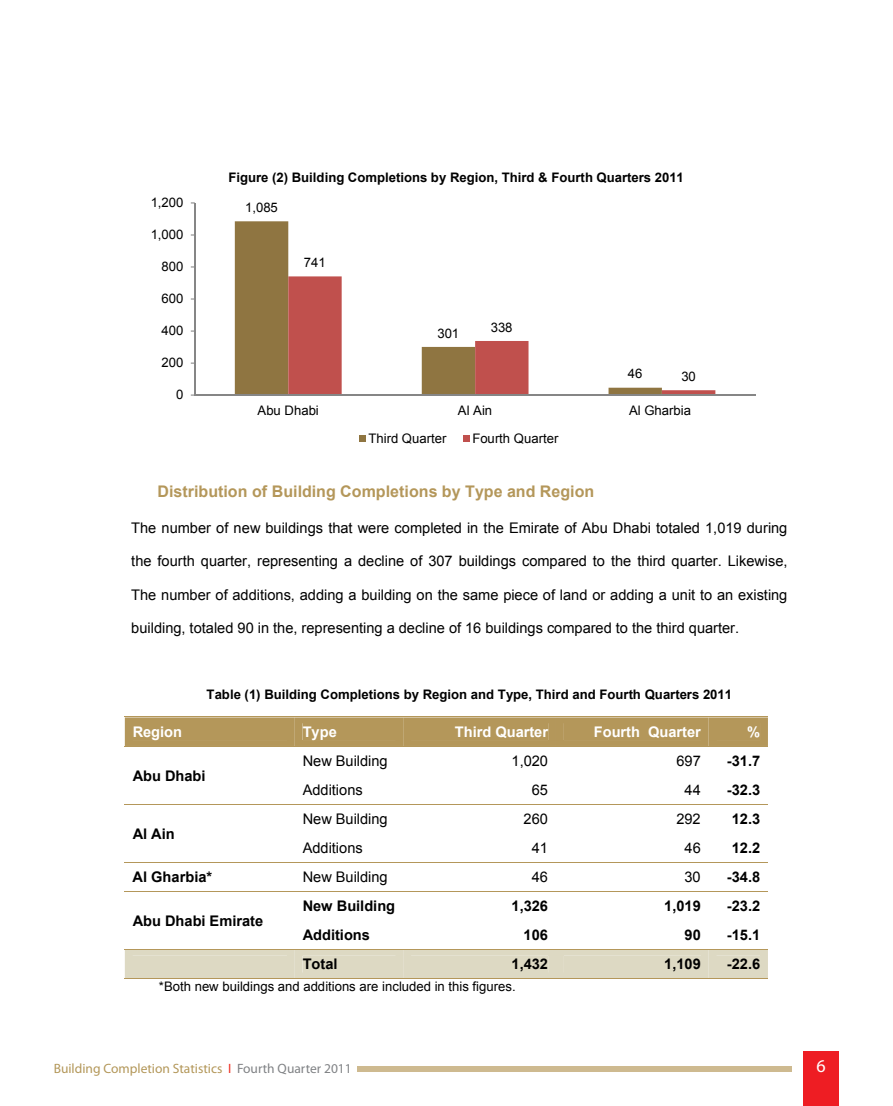
<style>
.page{position:relative;width:893px;height:1106px;background:#fff}
.page>*{position:absolute;margin:0;border:0;box-sizing:border-box;transform-origin:0 0}
.t1{font:18px "Myriad Pro";color:#fff}
.t2{font:700 16.05px "Arial";color:#b4975a}
.t3{font:14.55px "Arial";color:#000}
.t4{font:700 14.55px "Arial";color:#000}
.t5{font:700 14.55px "Arial";color:#fff}
.t6{font:13.5px "Myriad Pro";color:#b39759}
.t7{font:13.2px "Arial";color:#000}
.t8{font:700 13.2px "Arial";color:#000}
.s1{color:#ee2e22}
.s2{color:#808285}
</style>
<div class="page">
<div style="left:357px;top:1066px;width:435px;height:6px;background:#ceba90"></div>
<div style="left:803px;top:1052px;width:36px;height:54px;background:#ee1d23"></div>
<div style="left:125px;top:717px;width:643px;height:29px;background:#b4975a"></div>
<div style="left:716px;top:723px;width:44px;height:17px;background:#b4975a"></div>
<hr style="left:125px;top:716px;width:643px;height:1px;background:#b4975a">
<hr style="left:125px;top:746px;width:643px;height:1px;background:#b4975a">
<hr style="left:125px;top:804px;width:643px;height:1px;background:#b4975a">
<hr style="left:125px;top:861px;width:643px;height:1px;background:#b4975a">
<hr style="left:125px;top:891px;width:643px;height:1px;background:#b4975a">
<div style="left:125px;top:950px;width:643px;height:28px;background:#ddd9c3"></div>
<div style="left:716px;top:955px;width:44px;height:17px;background:#ddd9c3"></div>
<hr style="left:125px;top:949px;width:643px;height:1px;background:#b4975a">
<hr style="left:125px;top:978px;width:643px;height:1px;background:#b4975a">
<div style="left:235px;top:221px;width:54px;height:173px;background:#8f7541"></div>
<svg style="left:288px;top:276px;width:427px;height:118px"></svg>
<hr style="left:194px;top:203px;width:1px;height:192px;background:#868686">
<hr style="left:195px;top:394px;width:560px;height:1px;background:#868686">
<div style="left:359px;top:435px;width:7px;height:7px;background:#8f7541"></div>
<div style="left:463px;top:435px;width:7px;height:7px;background:#c0504d"></div>
<p class="t7" style="left:151px;top:194px;width:34px">1,200</p>
<p class="t7" style="left:151px;top:226px;width:34px">1,000</p>
<p class="t7" style="left:162px;top:258px;width:23px">800</p>
<p class="t7" style="left:162px;top:290px;width:23px">600</p>
<p class="t7" style="left:162px;top:322px;width:23px">400</p>
<p class="t7" style="left:162px;top:354px;width:23px">200</p>
<p class="t7" style="left:176px;top:386px;width:9px">0</p>
<p class="t8" style="left:228px;top:168px;width:457px">Figure 2( ) Building Completions by Region, Third &amp; Fourth Quarters 2011</p>
<p class="t7" style="left:245px;top:199px;width:34px">1,085</p>
<p class="t7" style="left:304px;top:254px;width:23px">741</p>
<p class="t7" style="left:257px;top:401px;width:63px">Abu Dhabi</p>
<p class="t7" style="left:437px;top:324px;width:23px">301</p>
<p class="t7" style="left:491px;top:318px;width:23px">338</p>
<p class="t7" style="left:368px;top:430px;width:80px">Third Quarter</p>
<p class="t7" style="left:458px;top:401px;width:36px">Al Ain</p>
<p class="t7" style="left:472px;top:430px;width:88px">Fourth Quarter</p>
<p class="t7" style="left:628px;top:365px;width:16px">46</p>
<p class="t7" style="left:681px;top:368px;width:16px">30</p>
<p class="t7" style="left:629px;top:401px;width:64px">Al Gharbia</p>
<p class="t2" style="left:158px;top:481px;width:438px">Distribution of Building Completions by Type and Region</p>
<p class="t3" style="left:131px;top:518px;width:658px">The number of new buildings that were completed in the Emirate of Abu Dhabi totaled 1,019 during</p>
<p class="t3" style="left:131px;top:551px;width:658px">the fourth quarter, representing a decline of 307 buildings compared to the third quarter. Likewise,</p>
<p class="t3" style="left:131px;top:585px;width:658px">The number of additions, adding a building on the same piece of land or adding a unit to an existing</p>
<p class="t3" style="left:131px;top:619px;width:609px">building, totaled 90 in the, representing a decline of 16 buildings compared to the third quarter.</p>
<p class="t8" style="left:207px;top:685px;width:527px">Table (1) Building Completions by Region and Type, Third and Fourth Quarters 2011</p>
<p class="t5" style="left:133px;top:722px;width:51px">Region</p>
<p class="t4" style="left:133px;top:765px;width:74px">Abu Dhabi</p>
<p class="t5" style="left:303px;top:722px;width:36px">Type</p>
<p class="t3" style="left:303px;top:751px;width:87px">New Building</p>
<p class="t5" style="left:455px;top:722px;width:95px">Third Quarter</p>
<p class="t3" style="left:511px;top:751px;width:38px">1,020</p>
<p class="t5" style="left:594px;top:722px;width:48px">Fourth</p>
<p class="t5" style="left:648px;top:722px;width:54px">Quarter</p>
<p class="t3" style="left:676px;top:751px;width:26px">697</p>
<p class="t5" style="left:747px;top:722px;width:14px">%</p>
<p class="t4" style="left:727px;top:751px;width:35px">-31.7</p>
<p class="t3" style="left:303px;top:780px;width:62px">Additions</p>
<p class="t3" style="left:532px;top:780px;width:18px">65</p>
<p class="t3" style="left:685px;top:780px;width:18px">44</p>
<p class="t4" style="left:727px;top:780px;width:35px">-32.3</p>
<p class="t4" style="left:133px;top:823px;width:44px">Al Ain</p>
<p class="t3" style="left:303px;top:809px;width:87px">New Building</p>
<p class="t3" style="left:524px;top:809px;width:26px">260</p>
<p class="t3" style="left:676px;top:809px;width:26px">292</p>
<p class="t4" style="left:732px;top:809px;width:30px">12.3</p>
<p class="t3" style="left:303px;top:838px;width:62px">Additions</p>
<p class="t3" style="left:532px;top:838px;width:18px">41</p>
<p class="t3" style="left:685px;top:838px;width:18px">46</p>
<p class="t4" style="left:732px;top:838px;width:30px">12.2</p>
<p class="t4" style="left:133px;top:867px;width:81px">Al Gharbia*</p>
<p class="t4" style="left:133px;top:911px;width:132px">Abu Dhabi Emirate</p>
<p class="t3" style="left:303px;top:867px;width:87px">New Building</p>
<p class="t4" style="left:303px;top:896px;width:94px">New Building</p>
<p class="t3" style="left:532px;top:867px;width:18px">46</p>
<p class="t4" style="left:511px;top:896px;width:38px">1,326</p>
<p class="t3" style="left:684px;top:867px;width:18px">30</p>
<p class="t4" style="left:664px;top:896px;width:38px">1,019</p>
<p class="t4" style="left:727px;top:867px;width:35px">-34.8</p>
<p class="t4" style="left:727px;top:896px;width:35px">-23.2</p>
<p class="t4" style="left:303px;top:925px;width:69px">Additions</p>
<p class="t4" style="left:524px;top:925px;width:26px">106</p>
<p class="t4" style="left:685px;top:925px;width:18px">90</p>
<p class="t4" style="left:727px;top:925px;width:35px">-15.1</p>
<p class="t4" style="left:511px;top:954px;width:38px">1,432</p>
<p class="t4" style="left:303px;top:954px;width:36px">Total</p>
<p class="t7" style="left:159px;top:978px;width:358px">*Both new buildings and additions are included in this figures.</p>
<p class="t4" style="left:664px;top:954px;width:38px">1,109</p>
<p class="t4" style="left:727px;top:954px;width:35px">-22.6</p>
<p class="t6" style="left:54px;top:1059px;width:300px">Building Completion Statistics <span class="s1">I</span> <span class="s2">Fourth Quarter 2011</span></p>
<p class="t1" style="left:816px;top:1055px;width:11px">6</p>
</div>
